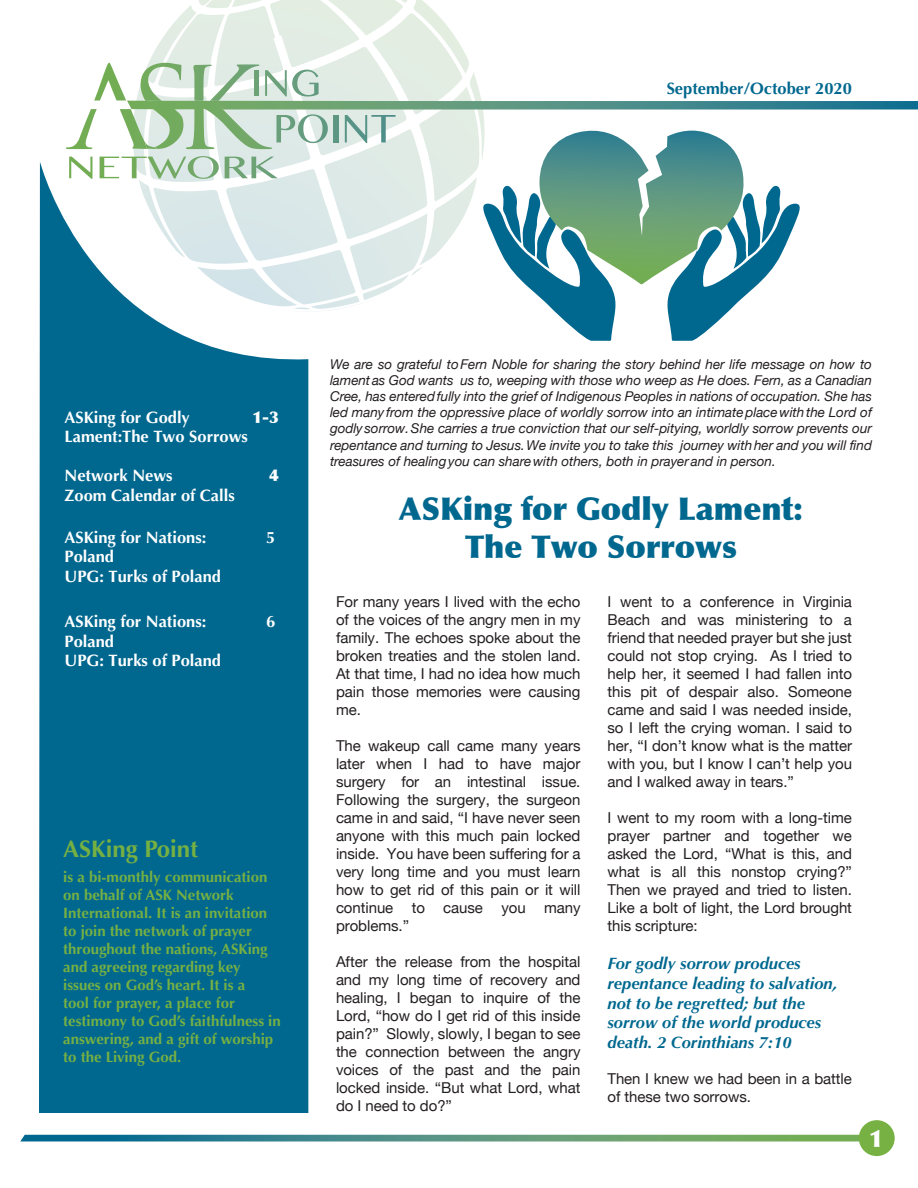
<style>
.page{position:relative;width:918px;height:1188px;background:#fff}
.page>*{position:absolute;margin:0;border:0;box-sizing:border-box;transform-origin:0 0}
.t1{font:900 31.5px/37.8px "Optima";letter-spacing:-.005em;color:#00688f;text-align:center}
.t2{font:700 24px "Optima";color:#76b043}
.t3{font:900 24px "Optima";color:#fff}
.t4{font:700 16.5px/19.8px "Optima";color:#fff}
.t5{font:italic 700 16.5px/19.8px "Optima";color:#00688f}
.t6{font:700 16.5px "Optima";color:#00688f}
.t7{font:900 16.5px "Optima";color:#fff}
.t8{font:15px/18px "Helvetica Neue";letter-spacing:-.005em;color:#231f20;text-align:justify}
.t9{font:700 15px/18px "Optima";color:#76b043}
.t10{font:italic 13.5px/16.2px "Helvetica Neue";letter-spacing:-.005em;color:#231f20;text-align:justify}
</style>
<div class="page">
<div style="left:39px;top:162px;width:269px;height:951px;background:#00688f"></div>
<svg style="left:20px;top:1135px;width:839px;height:7px;background:#589886"></svg>
<div style="left:859px;top:1120px;width:36px;height:36px;background:#77b143;border-radius:50%"></div>
<svg style="left:66px;top:0;width:852px;height:341px"></svg>
<p class="t6" style="left:667px;top:79px;width:187px">September/October 2020</p>
<p class="t4" style="left:65px;top:407px;width:185px">ASKing for Godly<br>Lament:The Two Sorrows</p>
<p class="t7" style="left:252px;top:407px;width:28px">1-3</p>
<p class="t4" style="left:65px;top:466px;width:172px">Network News<br>Zoom Calendar of Calls</p>
<p class="t7" style="left:269px;top:466px;width:11px">4</p>
<p class="t4" style="left:65px;top:527px;width:143px">ASKing for Nations:</p>
<p class="t4" style="left:266px;top:527px;width:11px">5</p>
<p class="t4" style="left:65px;top:547px;width:158px">Poland<br>UPG: Turks of Poland</p>
<p class="t4" style="left:65px;top:612px;width:143px">ASKing for Nations:</p>
<p class="t4" style="left:266px;top:612px;width:11px">6</p>
<p class="t4" style="left:65px;top:631px;width:158px">Poland<br>UPG: Turks of Poland</p>
<h2 class="t2" style="left:63px;top:835px;width:136px">ASKing Point</h2>
<p class="t9" style="left:63px;top:868px;width:219px">is a bi-monthly communication on behalf of ASK Network<br>International. It is an invitation to join the network of prayer throughout the nations, ASKing and agreeing regarding key issues on God’s heart. It is a<br>tool for prayer, a place for testimony to God’s faithfulness in answering, and a gift of worship to the Living God.</p>
<p class="t10" style="left:330px;top:357px;width:544px">We are so grateful to Fern Noble for sharing the story behind her life message on how to lament as God wants us to, weeping with those who weep as He does. Fern, as a Canadian Cree, has entered fully into the grief of Indigenous Peoples in nations of occupation. She has led many from the oppressive place of worldly sorrow into an intimate place with the Lord of godly sorrow. She carries a true conviction that our self-pitying, worldly sorrow prevents our repentance and turning to Jesus. We invite you to take this journey with her and you will find treasures of healing you can share with others, both in prayer and in person.</p>
<h1 class="t1" style="left:399px;top:490px;width:406px">ASKing for Godly Lament:<br>The Two Sorrows</h1>
<p class="t8" style="left:336px;top:594px;width:246px">For many years I lived with the echo of the voices of the angry men in my family. The echoes spoke about the broken treaties and the stolen land.<br>At that time, I had no idea how much pain those memories were causing me.</p>
<p class="t8" style="left:336px;top:738px;width:246px">The wakeup call came many years later when I had to have major surgery for an intestinal issue.<br>Following the surgery, the surgeon came in and said, “I have never seen anyone with this much pain locked inside. You have been suffering for a very long time and you must learn how to get rid of this pain or it will continue to cause you many problems.”</p>
<p class="t8" style="left:336px;top:954px;width:246px">After the release from the hospital and my long time of recovery and healing, I began to inquire of the Lord, “how do I get rid of this inside pain?” Slowly, slowly, I began to see the connection between the angry voices of the past and the pain locked inside. “But what Lord, what do I need to do?”</p>
<p class="t8" style="left:608px;top:594px;width:246px">I went to a conference in Virginia Beach and was ministering to a friend that needed prayer but she just could not stop crying. As I tried to help her, it seemed I had fallen into this pit of despair also. Someone came and said I was needed inside, so I left the crying woman. I said to her, “I don’t know what is the matter with you, but I know I can’t help you and I walked away in tears.”</p>
<p class="t8" style="left:608px;top:810px;width:246px">I went to my room with a long-time prayer partner and together we asked the Lord, “What is this, and what is all this nonstop crying?” Then we prayed and tried to listen.<br>Like a bolt of light, the Lord brought this scripture:</p>
<p class="t5" style="left:608px;top:954px;width:231px">For godly sorrow produces repentance leading to salvation, not to be regretted; but the sorrow of the world produces death. 2 Corinthians 7:10</p>
<p class="t8" style="left:608px;top:1071px;width:246px">Then I knew we had been in a battle of these two sorrows.</p>
<h2 class="t3" style="left:869px;top:1124px;width:16px">1</h2>
</div>
